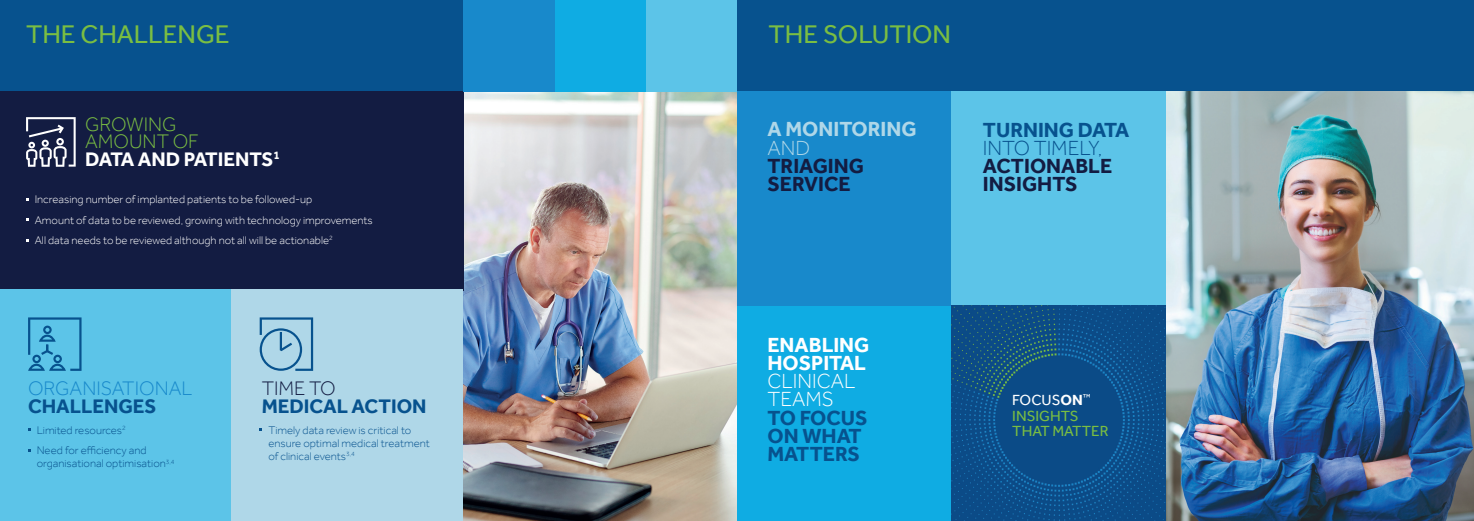
<style>
.page{position:relative;width:1474px;height:521px;background:#fff}
.page>*{position:absolute;margin:0;border:0;box-sizing:border-box;transform-origin:0 0}
.t1{font:26.25px "Effra";color:#7abe42}
.t2{font:700 21px/18.3px "Effra";color:#131c42}
.t3{font:700 21px/18.3px "Effra";color:#07528e}
.t4{font:700 21px/18.3px "Effra";color:#fff}
.t5{font:300 21px/18.3px "Effra";color:#fff}
.t6{font:700 21px "Effra";color:#afd7e8}
.t7{font:300 21px "Effra";color:#07528e}
.t8{font:300 21px "Effra";color:#afd7e8}
.t9{font:300 20.12px/17.5px "Effra";color:#7abe42}
.t10{font:700 20.12px "Effra";color:#07528e}
.t11{font:300 20.12px "Effra";color:#1889cb}
.t12{font:300 20.12px "Effra";color:#131c42}
.t13{font:15.05px/15.8px "Effra";color:#7abe42}
.t14{font:300 11.38px/20.6px "Effra";color:#fff}
.t15{font:300 11.38px/13.1px "Effra";color:#07528e}
.s1{font-weight:700;color:#fff}
.s2{color:#fff}
</style>
<div class="page">
<div style="left:0;top:0;width:737px;height:91px;background:#07528e"></div>
<div style="left:737px;top:0;width:736px;height:91px;background:#07528e"></div>
<div style="left:737px;top:91px;width:214px;height:215px;background:#1889cb"></div>
<div style="left:951px;top:91px;width:215px;height:215px;background:#5cc4e8"></div>
<div style="left:737px;top:306px;width:215px;height:215px;background:#0face3"></div>
<img style="left:951px;top:305px;width:215px;height:216px">
<img style="left:1166px;top:91px;width:307px;height:430px">
<img style="left:463px;top:91px;width:274px;height:430px">
<div style="left:0;top:91px;width:463px;height:200px;background:#131c42"></div>
<svg style="left:26px;top:117px;width:50px;height:50px"></svg>
<div style="left:0;top:289px;width:231px;height:232px;background:#5cc4e8"></div>
<svg style="left:28px;top:317px;width:54px;height:54px"></svg>
<div style="left:231px;top:289px;width:232px;height:232px;background:#afd7e8"></div>
<svg style="left:260px;top:317px;width:53px;height:54px"></svg>
<div style="left:646px;top:0;width:91px;height:91px;background:#5cc4e8"></div>
<div style="left:554px;top:0;width:92px;height:91px;background:#0face3"></div>
<div style="left:463px;top:0;width:91px;height:91px;background:#1889cb"></div>
<h1 class="t1" style="left:26px;top:18px;width:205px">THE CHALLENGE</h1>
<h1 class="t1" style="left:768px;top:18px;width:184px">THE SOLUTION</h1>
<h3 class="t9" style="left:85px;top:115px;width:196px">GROWING<br>AMOUNT OF<br><span class="s1">DATA AND PATIENTS</span><sup>1</sup></h3>
<p class="t14" style="left:35px;top:189px;width:340px">Increasing number of implanted patients to be followed-up<br>Amount of data to be reviewed, growing with technology improvements<br>All data needs to be reviewed although not all will be actionable<sup>2</sup></p>
<h2 class="t6" style="left:767px;top:117px;width:151px">A MONITORING</h2>
<h2 class="t8" style="left:767px;top:135px;width:44px">AND</h2>
<h2 class="t2" style="left:767px;top:157px;width:98px">TRIAGING<br>SERVICE</h2>
<h2 class="t3" style="left:982px;top:120px;width:148px">TURNING DATA</h2>
<h2 class="t7" style="left:982px;top:135px;width:121px">INTO TIMELY,</h2>
<h2 class="t2" style="left:982px;top:157px;width:131px">ACTIONABLE<br>INSIGHTS</h2>
<h3 class="t11" style="left:28px;top:376px;width:166px">ORGANISATIONAL</h3>
<h3 class="t10" style="left:28px;top:394px;width:130px">CHALLENGES</h3>
<p class="t15" style="left:37px;top:419px;width:111px;line-height:20.6px">Limited resources<sup>2<br></sup>Need for efficiency and</p>
<p class="t15" style="left:37px;top:457px;width:139px">organisational optimisation<sup>3,4</sup></p>
<h3 class="t12" style="left:262px;top:376px;width:75px">TIME TO</h3>
<h3 class="t10" style="left:262px;top:394px;width:166px">MEDICAL ACTION</h3>
<p class="t15" style="left:268px;top:423px;width:163px">Timely data review is critical to ensure optimal medical treatment of clinical events<sup>3,4</sup></p>
<h2 class="t4" style="left:767px;top:335px;width:103px">ENABLING<br>HOSPITAL</h2>
<h2 class="t5" style="left:767px;top:372px;width:90px">CLINICAL<br>TEAMS</h2>
<h2 class="t3" style="left:767px;top:408px;width:102px">TO FOCUS<br>ON WHAT<br>MATTERS</h2>
<h3 class="t13" style="left:1012px;top:392px;width:98px"><span class="s2">FOCUS</span><span class="s1">ON</span><sup>™<br></sup>INSIGHTS<br>THAT MATTER</h3>
</div>
